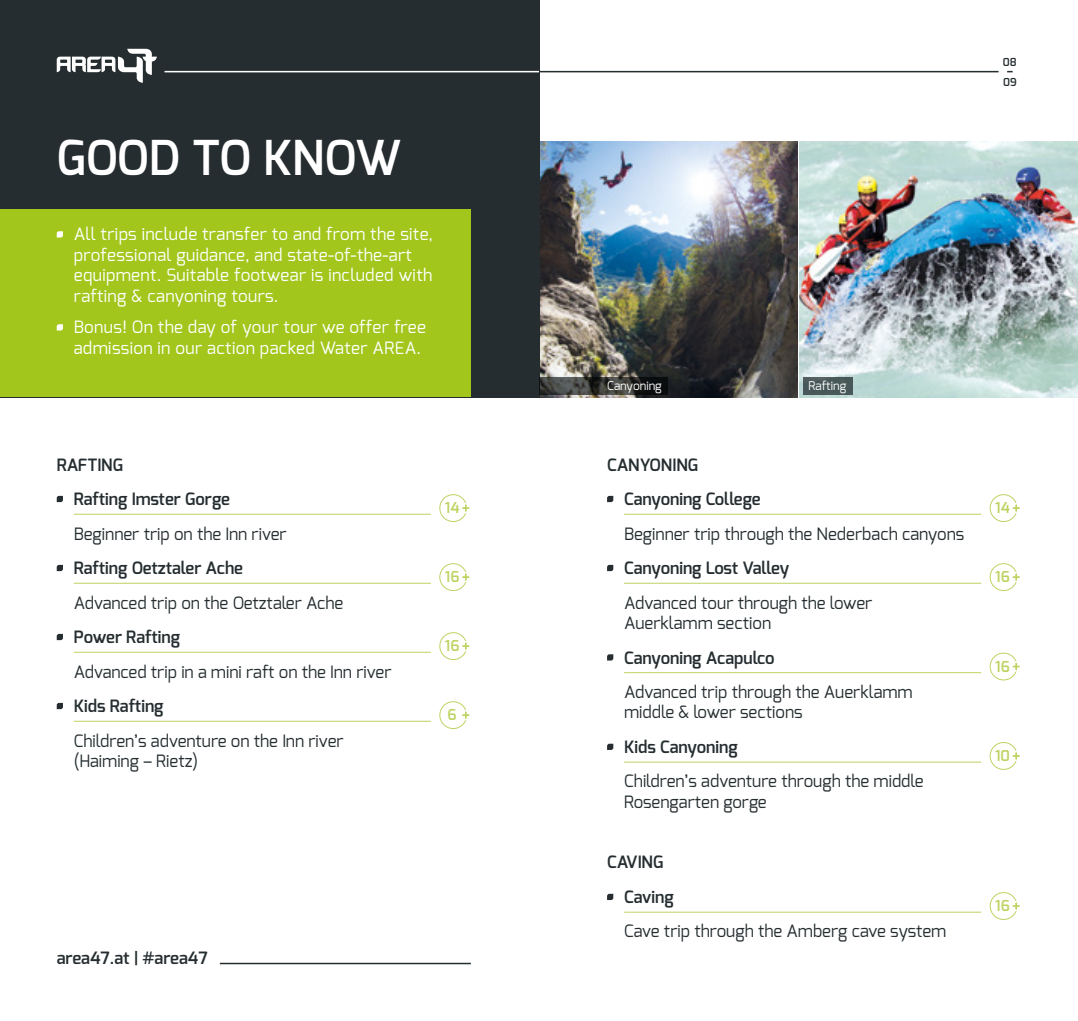
<style>
.page{position:relative;width:1078px;height:1021px;background:#fff}
.page>*{position:absolute;margin:0;border:0;box-sizing:border-box;transform-origin:0 0}
.t1{font:600 48px "Exo";color:#fff}
.t2{font:17px/20.4px "Exo";color:#252d30}
.t3{font:17px/20.4px "Exo";letter-spacing:.02em;color:#fff}
.t4{font:600 17px/34.6px "Exo";color:#252d30}
.t5{font:600 15px "Exo";color:#bdd361}
.t6{font:12px "Exo";color:#fff}
.t7{font:600 11px/20px "Exo";color:#252d30}
</style>
<div class="page">
<img style="left:539px;top:142px;width:258px;height:255px">
<div style="left:0;top:0;width:539px;height:397px;background:#252d30"></div>
<div style="left:0;top:210px;width:471px;height:187px;background:#a2c61c"></div>
<svg style="left:57px;top:231px;width:6px;height:6px"></svg>
<svg style="left:57px;top:324px;width:6px;height:6px"></svg>
<img style="left:799px;top:142px;width:278px;height:255px">
<hr style="left:539px;top:71px;width:459px;height:1px;background:#252d30">
<svg style="left:57px;top:49px;width:100px;height:34px"></svg>
<hr style="left:164px;top:71px;width:375px;height:1px;background:#fff">
<svg style="left:57px;top:496px;width:6px;height:6px"></svg>
<div style="left:439px;top:494px;width:28px;height:28px;border:1px solid #bdd361;border-radius:50%"></div>
<svg style="left:462px;top:502px;width:8px;height:12px"></svg>
<hr style="left:74px;top:514px;width:357px;height:1px;background:#bdd361">
<svg style="left:57px;top:565px;width:6px;height:6px"></svg>
<div style="left:439px;top:563px;width:28px;height:28px;border:1px solid #bdd361;border-radius:50%"></div>
<svg style="left:462px;top:571px;width:8px;height:12px"></svg>
<hr style="left:74px;top:583px;width:357px;height:1px;background:#bdd361">
<svg style="left:57px;top:634px;width:6px;height:6px"></svg>
<div style="left:439px;top:632px;width:28px;height:28px;border:1px solid #bdd361;border-radius:50%"></div>
<svg style="left:462px;top:640px;width:8px;height:12px"></svg>
<hr style="left:74px;top:652px;width:357px;height:1px;background:#bdd361">
<svg style="left:57px;top:703px;width:6px;height:6px"></svg>
<div style="left:439px;top:701px;width:28px;height:28px;border:1px solid #bdd361;border-radius:50%"></div>
<svg style="left:462px;top:709px;width:8px;height:12px"></svg>
<hr style="left:74px;top:721px;width:357px;height:1px;background:#bdd361">
<svg style="left:607px;top:496px;width:6px;height:6px"></svg>
<div style="left:989px;top:494px;width:28px;height:28px;border:1px solid #bdd361;border-radius:50%"></div>
<svg style="left:1012px;top:502px;width:8px;height:12px"></svg>
<hr style="left:624px;top:514px;width:356px;height:1px;background:#bdd361">
<svg style="left:607px;top:565px;width:6px;height:6px"></svg>
<div style="left:989px;top:563px;width:28px;height:28px;border:1px solid #bdd361;border-radius:50%"></div>
<svg style="left:1012px;top:571px;width:8px;height:12px"></svg>
<hr style="left:624px;top:583px;width:356px;height:1px;background:#bdd361">
<svg style="left:607px;top:654px;width:6px;height:6px"></svg>
<div style="left:989px;top:652px;width:28px;height:28px;border:1px solid #bdd361;border-radius:50%"></div>
<svg style="left:1012px;top:660px;width:8px;height:12px"></svg>
<hr style="left:624px;top:672px;width:356px;height:1px;background:#bdd361">
<svg style="left:607px;top:743px;width:6px;height:7px"></svg>
<div style="left:989px;top:742px;width:28px;height:27px;border:1px solid #bdd361;border-radius:50%"></div>
<svg style="left:1012px;top:750px;width:8px;height:11px"></svg>
<hr style="left:624px;top:761px;width:356px;height:1px;background:#bdd361">
<svg style="left:607px;top:893px;width:6px;height:7px"></svg>
<div style="left:989px;top:892px;width:28px;height:27px;border:1px solid #bdd361;border-radius:50%"></div>
<svg style="left:1012px;top:900px;width:8px;height:11px"></svg>
<hr style="left:624px;top:911px;width:356px;height:1px;background:#bdd361">
<hr style="left:220px;top:962px;width:251px;height:2px;background:#252d30">
<div style="left:802px;top:377px;width:50px;height:17px;background:#485858"></div>
<svg style="left:539px;top:377px;width:128px;height:18px;background:#333533"></svg>
<h1 class="t1" style="left:57px;top:126px;width:346px">GOOD TO KNOW</h1>
<p class="t3" style="left:74px;top:224px;width:361px">All trips include transfer to and from the site, professional guidance, and state-of-the-art equipment. Suitable footwear is included with rafting &amp; canyoning tours.</p>
<p class="t3" style="left:74px;top:317px;width:354px">Bonus! On the day of your tour we offer free admission in our action packed Water AREA.</p>
<p class="t4" style="left:74px;top:447px;width:157px;text-indent:-17px">RAFTING<br>Rafting Imster Gorge</p>
<p class="t5" style="left:445px;top:498px;width:16px">14</p>
<p class="t2" style="left:74px;top:523px;width:214px">Beginner trip on the Inn river</p>
<p class="t4" style="left:74px;top:550px;width:171px">Rafting Oetztaler Ache</p>
<p class="t5" style="left:445px;top:567px;width:16px">16</p>
<p class="t2" style="left:74px;top:592px;width:271px">Advanced trip on the Oetztaler Ache</p>
<p class="t4" style="left:74px;top:619px;width:108px">Power Rafting</p>
<p class="t5" style="left:445px;top:636px;width:16px">16</p>
<p class="t2" style="left:74px;top:661px;width:319px">Advanced trip in a mini raft on the Inn river</p>
<p class="t4" style="left:74px;top:688px;width:91px">Kids Rafting</p>
<p class="t5" style="left:447px;top:705px;width:11px">6</p>
<p class="t2" style="left:74px;top:730px;width:271px">Children’s adventure on the Inn river (Haiming – Rietz)</p>
<p class="t4" style="left:57px;top:940px;width:152px">area47.at | #area47</p>
<p class="t6" style="left:607px;top:378px;width:56px">Canyoning</p>
<p class="t6" style="left:808px;top:377px;width:39px">Rafting</p>
<p class="t4" style="left:624px;top:447px;width:138px;text-indent:-17px">CANYONING<br>Canyoning College</p>
<p class="t7" style="left:1002px;top:52px;width:15px">08<br>09</p>
<p class="t5" style="left:994px;top:498px;width:16px">14</p>
<p class="t2" style="left:624px;top:523px;width:341px">Beginner trip through the Nederbach canyons</p>
<p class="t4" style="left:624px;top:550px;width:167px">Canyoning Lost Valley</p>
<p class="t5" style="left:994px;top:567px;width:16px">16</p>
<p class="t2" style="left:624px;top:592px;width:250px">Advanced tour through the lower<br>Auerklamm section</p>
<p class="t4" style="left:624px;top:640px;width:152px">Canyoning Acapulco</p>
<p class="t5" style="left:994px;top:656px;width:16px">16</p>
<p class="t2" style="left:624px;top:681px;width:290px">Advanced trip through the Auerklamm middle &amp; lower sections</p>
<p class="t4" style="left:624px;top:729px;width:115px">Kids Canyoning</p>
<p class="t5" style="left:994px;top:746px;width:16px">10</p>
<p class="t2" style="left:624px;top:771px;width:301px">Children’s adventure through the middle<br>Rosengarten gorge</p>
<p class="t4" style="left:624px;top:845px;width:51px;text-indent:-17px">CAVING<br>Caving</p>
<p class="t2" style="left:624px;top:921px;width:323px">Cave trip through the Amberg cave system</p>
<p class="t5" style="left:994px;top:896px;width:16px">16</p>
</div>
